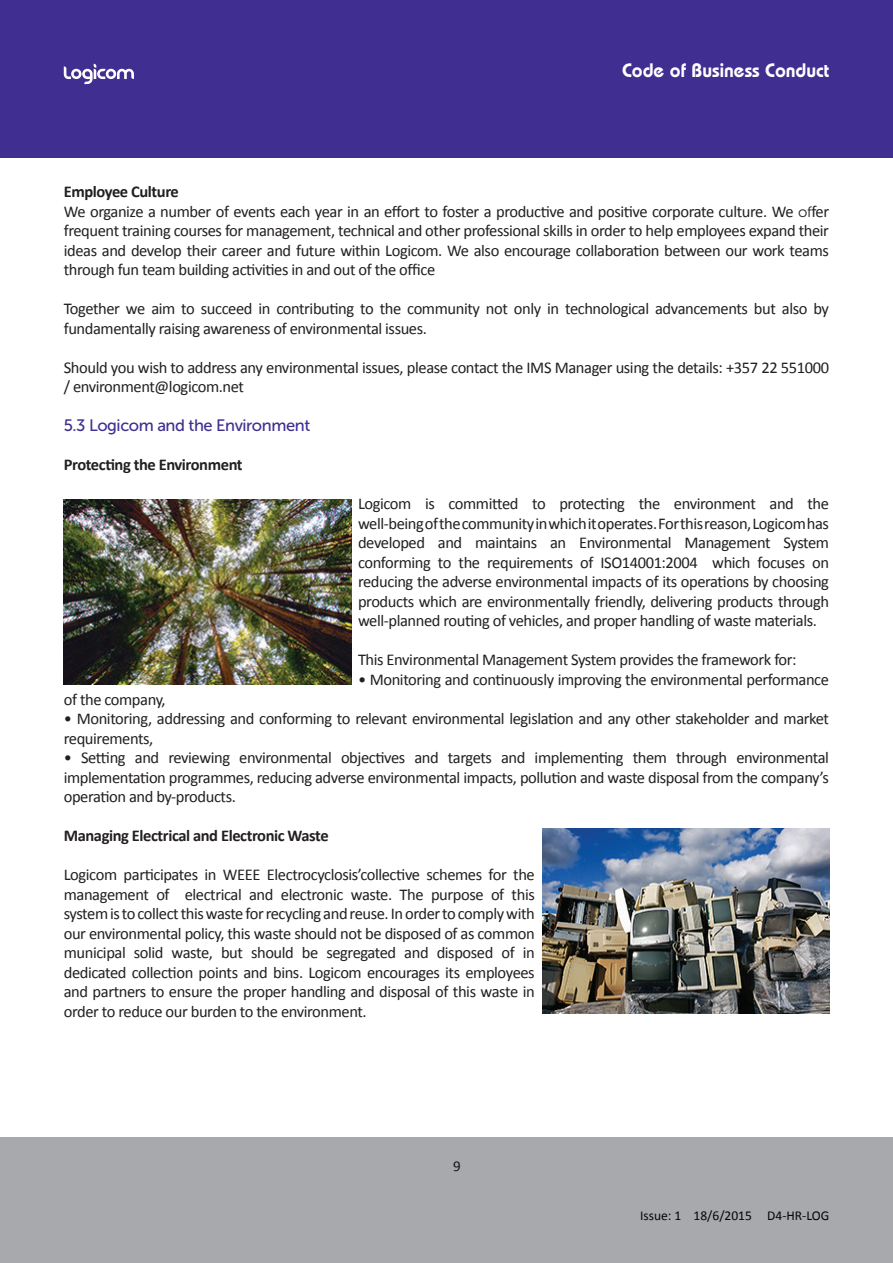
<style>
.page{position:relative;width:893px;height:1263px;background:#fff}
.page>*{position:absolute;margin:0;border:0;box-sizing:border-box;transform-origin:0 0}
.t1{font:600 19.5px "Bauhaus Std";color:#fff}
.t2{font:16.5px/19.5px "Calibri";letter-spacing:-.025em;color:#231f20}
.t3{font:700 16.5px "Calibri";letter-spacing:-.025em;color:#231f20}
.t4{font:16.5px "Museo Sans 500";letter-spacing:-.025em;color:#402e90}
.t5{font:15px "Calibri";color:#231f20}
.t6{font:13.5px "Calibri";color:#040503}
.s1{font-weight:700}
.s2{font-family:"Museo Sans 300";font-size:15px}
</style>
<div class="page">
<div style="left:0;top:0;width:893px;height:157px;background:#402e90"></div>
<div style="left:0;top:1137px;width:893px;height:126px;background:#a8a9ad"></div>
<svg style="left:64px;top:64px;width:70px;height:20px"></svg>
<img style="left:64px;top:499px;width:288px;height:185px">
<img style="left:542px;top:828px;width:287px;height:185px">
<p class="t1" style="left:622px;top:59px;width:209px">Code of Business Conduct</p>
<p class="t2" style="left:64px;top:181px;width:767px"><span class="s1">Employee Culture<br></span>We organize a number of events each year in an effort to foster a productive and positive corporate culture. We <span class="s2">of</span>fer frequent training courses for management, technical and other professional skills in order to help employees expand their ideas and develop their career and future within Logicom. We also encourage collaboration between our work teams through fun team building activities in and out of the office</p>
<p class="t2" style="left:64px;top:298px;width:767px">Together we aim to succeed in contributing to the community not only in technological advancements but also by fundamentally raising awareness of environmental issues.</p>
<p class="t2" style="left:64px;top:357px;width:767px">Should you wish to address any environmental issues, please contact the IMS Manager using the details: +357 22 551000 / environment@logicom.net</p>
<p class="t4" style="left:64px;top:417px;width:248px">5.3 Logicom and the Environment</p>
<p class="t3" style="left:64px;top:455px;width:180px">Protecting the Environment</p>
<p class="t2" style="left:358px;top:493px;width:473px;text-align:justify">Logicom is committed to protecting the environment and the well-being of the community in which it operates. For this reason, Logicom has developed and maintains an Environmental Management System conforming to the requirements of ISO14001:2004 which focuses on reducing the adverse environmental impacts of its operations by choosing products which are environmentally friendly, delivering products through well-planned routing of vehicles, and proper handling of waste materials.</p>
<p class="t2" style="left:358px;top:649px;width:440px">This Environmental Management System provides the framework for:</p>
<p class="t2" style="left:358px;top:669px;width:473px">• Monitoring and continuously improving the environmental performance</p>
<p class="t2" style="left:64px;top:688px;width:103px">of the company,</p>
<p class="t2" style="left:64px;top:708px;width:767px">• Monitoring, addressing and conforming to relevant environmental legislation and any other stakeholder and market requirements,</p>
<p class="t2" style="left:64px;top:747px;width:767px;text-align:justify">• Setting and reviewing environmental objectives and targets and implementing them through environmental implementation programmes, reducing adverse environmental impacts, pollution and waste disposal from the company’s operation and by-products.</p>
<p class="t3" style="left:64px;top:825px;width:266px">Managing Electrical and Electronic Waste</p>
<p class="t2" style="left:64px;top:864px;width:473px;text-align:justify">Logicom participates in WEEE Electrocyclosis’collective schemes for the management of electrical and electronic waste. The purpose of this system is to collect this waste for recycling and reuse. In order to comply with our environmental policy, this waste should not be disposed of as common municipal solid waste, but should be segregated and disposed of in dedicated collection points and bins. Logicom encourages its employees and partners to ensure the proper handling and disposal of this waste in order to reduce our burden to the environment.</p>
<p class="t5" style="left:453px;top:1157px;width:9px">9</p>
<p class="t6" style="left:640px;top:1207px;width:191px">Issue: 1 18/6/2015 D4-HR-LOG</p>
</div>
